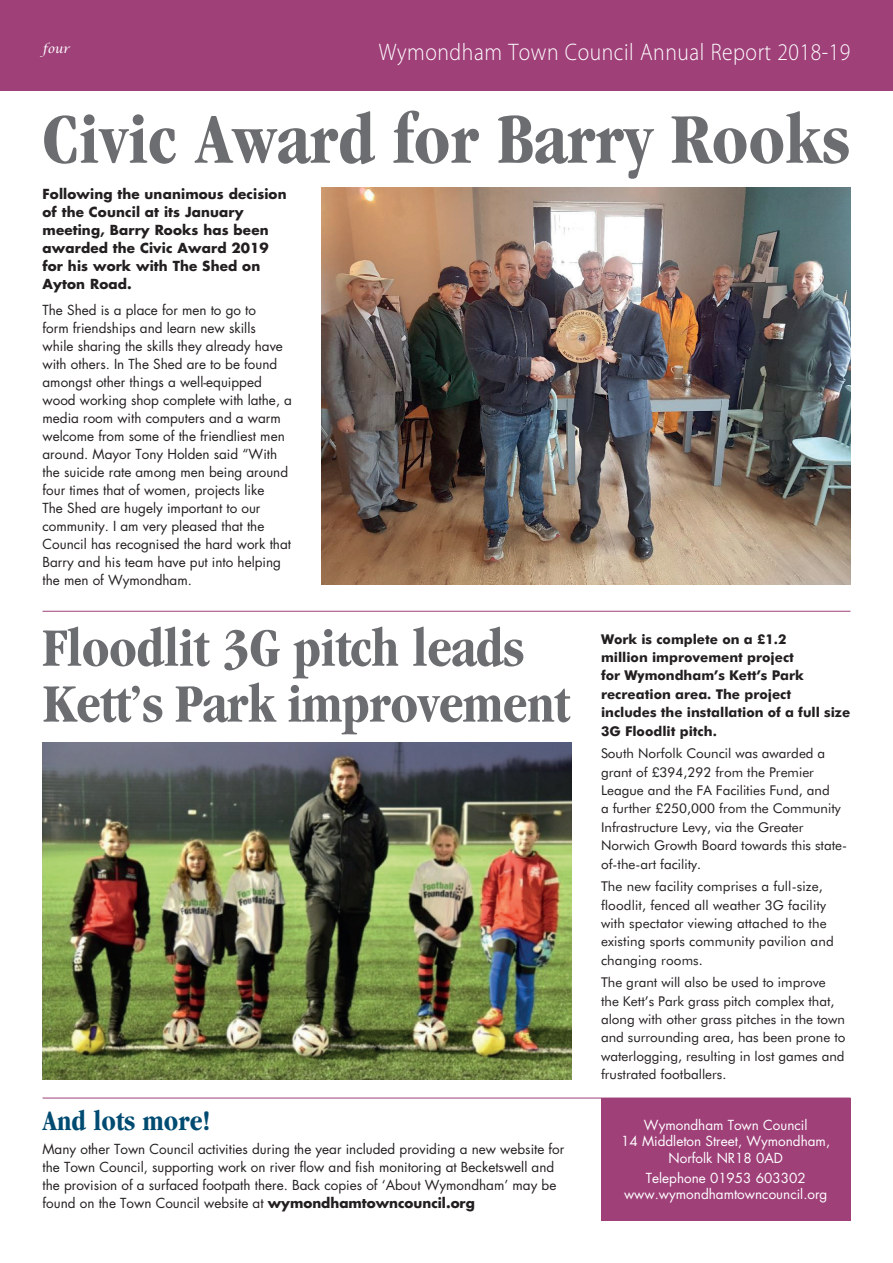
<style>
.page{position:relative;width:893px;height:1263px;background:#fff}
.page>*{position:absolute;margin:0;border:0;box-sizing:border-box;transform-origin:0 0}
.t1{font:700 condensed 73.5px "Garamond";color:#6c6d70}
.t2{font:700 condensed 55.8px/55.9px "Garamond";letter-spacing:-.01em;color:#6c6d70}
.t3{font:700 condensed 29.1px "Garamond";color:#004b71}
.t4{font:300 24px "Myriad Pro";letter-spacing:.025em;color:#fff;scale:.9 1}
.t5{font:13.5px/18px "Futura";color:#231f20}
.t6{font:13.5px/18.3px "Futura BT";color:#231f20}
.t7{font:700 13.5px/18.3px "Futura BT";color:#231f20}
.t8{font:700 13.5px/18px "Futura";letter-spacing:.01em;color:#231f20}
.t9{font:13.5px/16.2px "Futura";color:#fff;text-align:center}
.t10{font:italic 12px "Lucida Calligraphy";color:#fff}
.s1{font-weight:700}
</style>
<div class="page">
<div style="left:0;top:0;width:893px;height:90px;background:#9f4079"></div>
<div style="left:601px;top:1098px;width:249px;height:122px;background:#9f4079"></div>
<hr style="left:43px;top:611px;width:807px;height:1px;background:#9f4079">
<hr style="left:43px;top:1098px;width:807px;height:1px;background:#9f4079">
<img style="left:322px;top:187px;width:529px;height:397px">
<img style="left:43px;top:743px;width:528px;height:336px">
<p class="t10" style="left:43px;top:41px;width:29px">four</p>
<h3 class="t4" style="left:379px;top:38px;width:525px">Wymondham Town Council Annual Report 2018-19</h3>
<h1 class="t1" style="left:42px;top:98px;width:810px">Civic Award for Barry Rooks</h1>
<p class="t8" style="left:43px;top:184px;width:246px">Following the unanimous decision of the Council at its January meeting, Barry Rooks has been awarded the Civic Award 2019 for his work with The Shed on<br>Ayton Road.</p>
<p class="t5" style="left:43px;top:301px;width:251px">The Shed is a place for men to go to<br>form friendships and learn new skills<br>while sharing the skills they already have with others. In The Shed are to be found amongst other things a well-equipped wood working shop complete with lathe, a media room with computers and a warm welcome from some of the friendliest men around. Mayor Tony Holden said “With the suicide rate among men being around four times that of women, projects like<br>The Shed are hugely important to our community. I am very pleased that the Council has recognised the hard work that Barry and his team have put into helping the men of Wymondham.</p>
<h2 class="t2" style="left:43px;top:619px;width:529px">Floodlit 3G pitch leads<br>Kett’s Park improvement</h2>
<p class="t7" style="left:601px;top:630px;width:251px">Work is complete on a £1.2<br>million improvement project<br>for Wymondham’s Kett’s Park recreation area. The project<br>includes the installation of a full size<br>3G Floodlit pitch.</p>
<p class="t6" style="left:601px;top:744px;width:248px">South Norfolk Council was awarded a grant of £394,292 from the Premier League and the FA Facilities Fund, and<br>a further £250,000 from the Community Infrastructure Levy, via the Greater Norwich Growth Board towards this state&shy;of-the-art facility.</p>
<p class="t6" style="left:601px;top:877px;width:234px">The new facility comprises a full-size, floodlit, fenced all weather 3G facility with spectator viewing attached to the existing sports community pavilion and changing rooms.</p>
<p class="t6" style="left:601px;top:973px;width:246px">The grant will also be used to improve the Kett’s Park grass pitch complex that, along with other grass pitches in the town and surrounding area, has been prone to waterlogging, resulting in lost games and frustrated footballers.</p>
<h3 class="t3" style="left:43px;top:1104px;width:170px">And lots more!</h3>
<p class="t5" style="left:43px;top:1140px;width:523px">Many other Town Council activities during the year included providing a new website for the Town Council, supporting work on river flow and fish monitoring at Becketswell and the provision of a surfaced footpath there. Back copies of ‘About Wymondham’ may be found on the Town Council website at <span class="s1">wymondhamtowncouncil.org</span></p>
<p class="t9" style="left:621px;top:1117px;width:210px">Wymondham Town Council<br>14 Middleton Street, Wymondham,<br>Norfolk NR18 0AD</p>
<p class="t9" style="left:624px;top:1170px;width:205px">Telephone 01953 603302 www.wymondhamtowncouncil.org</p>
</div>
